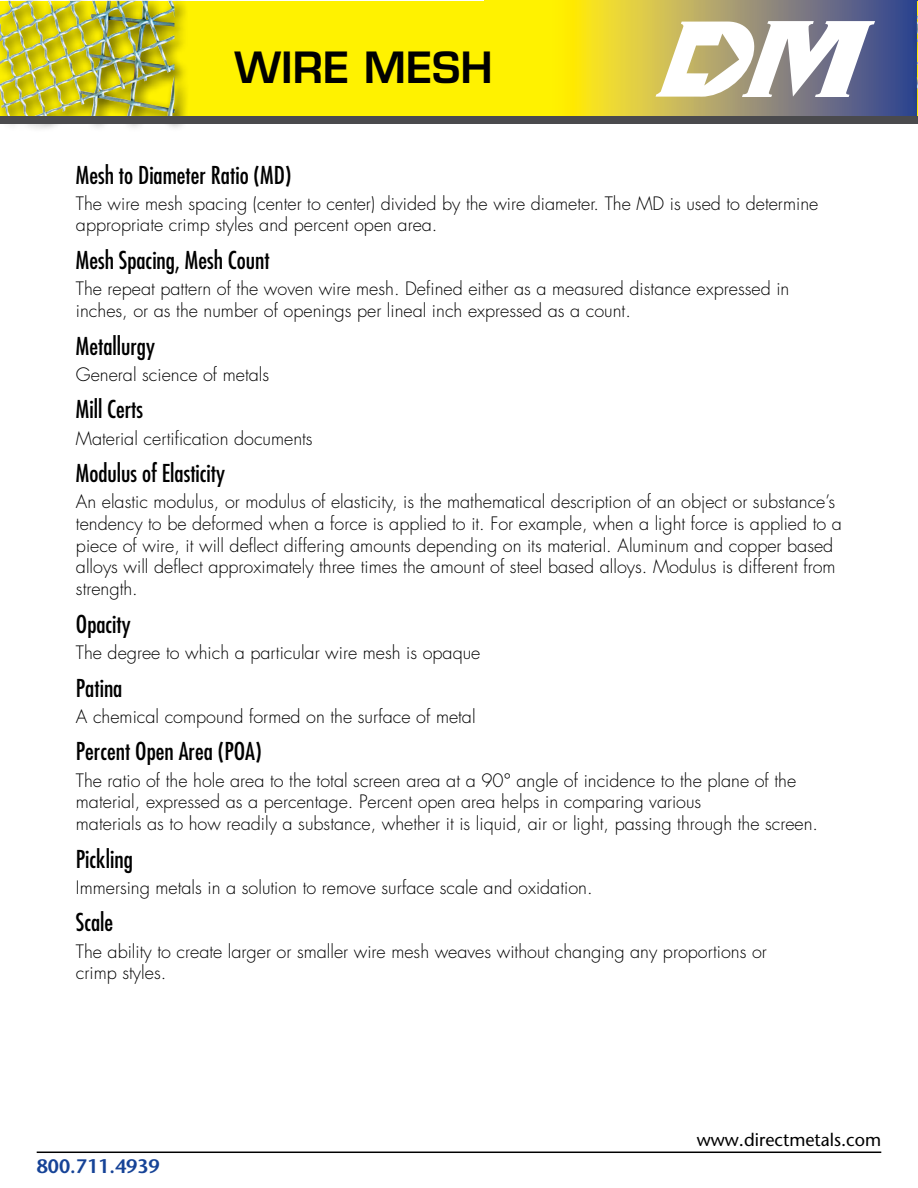
<style>
.page{position:relative;width:918px;height:1188px;background:#fff}
.page>*{position:absolute;margin:0;border:0;box-sizing:border-box;transform-origin:0 0}
.t1{font:600 42px "Eurostile";color:#000}
.t2{font:condensed 24px "Futura";color:#000}
.t3{font:600 19.5px "Stone Sans";color:#164397}
.t4{font:300 18px/21.6px "Futura";color:#000}
.t5{font:18px "Stone Sans";color:#000}
</style>
<div class="page">
<svg style="left:485px;top:0;width:426px;height:117px;background:#c2b841"></svg>
<div style="left:0;top:1px;width:485px;height:116px;background:#fff200"></div>
<div style="left:0;top:0;width:189px;height:133px;background:#000;opacity:.75"></div>
<img style="left:0;top:1px;width:172px;height:116px">
<div style="left:911px;top:0;width:7px;height:133px;background:#000;opacity:.75"></div>
<img style="left:917px;top:1px;width:1px;height:116px">
<svg style="left:656px;top:22px;width:219px;height:75px"></svg>
<div style="left:0;top:117px;width:917px;height:7px;background:#4a4a4d"></div>
<hr style="left:37px;top:1152px;width:844px;height:1px;background:#000">
<h1 class="t1" style="left:234px;top:42px;width:260px">WIRE MESH</h1>
<h2 class="t2" style="left:76px;top:160px;width:217px">Mesh to Diameter Ratio (MD)</h2>
<p class="t4" style="left:76px;top:192px;width:744px">The wire mesh spacing (center to center) divided by the wire diameter. The MD is used to determine appropriate crimp styles and percent open area.</p>
<h2 class="t2" style="left:76px;top:245px;width:195px">Mesh Spacing, Mesh Count</h2>
<p class="t4" style="left:76px;top:278px;width:715px">The repeat pattern of the woven wire mesh. Defined either as a measured distance expressed in inches, or as the number of openings per lineal inch expressed as a count.</p>
<h2 class="t2" style="left:76px;top:331px;width:81px">Metallurgy</h2>
<p class="t4" style="left:76px;top:363px;width:195px">General science of metals</p>
<h2 class="t2" style="left:76px;top:394px;width:69px">Mill Certs</h2>
<p class="t4" style="left:76px;top:427px;width:238px">Material certification documents</p>
<h2 class="t2" style="left:76px;top:458px;width:151px">Modulus of Elasticity</h2>
<p class="t4" style="left:76px;top:491px;width:768px">An elastic modulus, or modulus of elasticity, is the mathematical description of an object or substance’s tendency to be deformed when a force is applied to it. For example, when a light force is applied to a piece of wire, it will deflect differing amounts depending on its material. Aluminum and copper based alloys will deflect approximately three times the amount of steel based alloys. Modulus is different from strength.</p>
<h2 class="t2" style="left:76px;top:609px;width:56px">Opacity</h2>
<p class="t4" style="left:76px;top:642px;width:406px">The degree to which a particular wire mesh is opaque</p>
<h2 class="t2" style="left:76px;top:673px;width:48px">Patina</h2>
<p class="t4" style="left:76px;top:705px;width:401px">A chemical compound formed on the surface of metal</p>
<h2 class="t2" style="left:76px;top:736px;width:187px">Percent Open Area (POA)</h2>
<p class="t4" style="left:76px;top:769px;width:744px">The ratio of the hole area to the total screen area at a 90° angle of incidence to the plane of the material, expressed as a percentage. Percent open area helps in comparing various<br>materials as to how readily a substance, whether it is liquid, air or light, passing through the screen.</p>
<h2 class="t2" style="left:76px;top:844px;width:58px">Pickling</h2>
<p class="t4" style="left:76px;top:876px;width:518px">Immersing metals in a solution to remove surface scale and oxidation.</p>
<h2 class="t2" style="left:76px;top:907px;width:39px">Scale</h2>
<p class="t4" style="left:76px;top:940px;width:693px">The ability to create larger or smaller wire mesh weaves without changing any proportions or crimp styles.</p>
<p class="t3" style="left:37px;top:1154px;width:125px">800.711.4939</p>
<p class="t5" style="left:697px;top:1129px;width:186px">www.directmetals.com</p>
</div>
